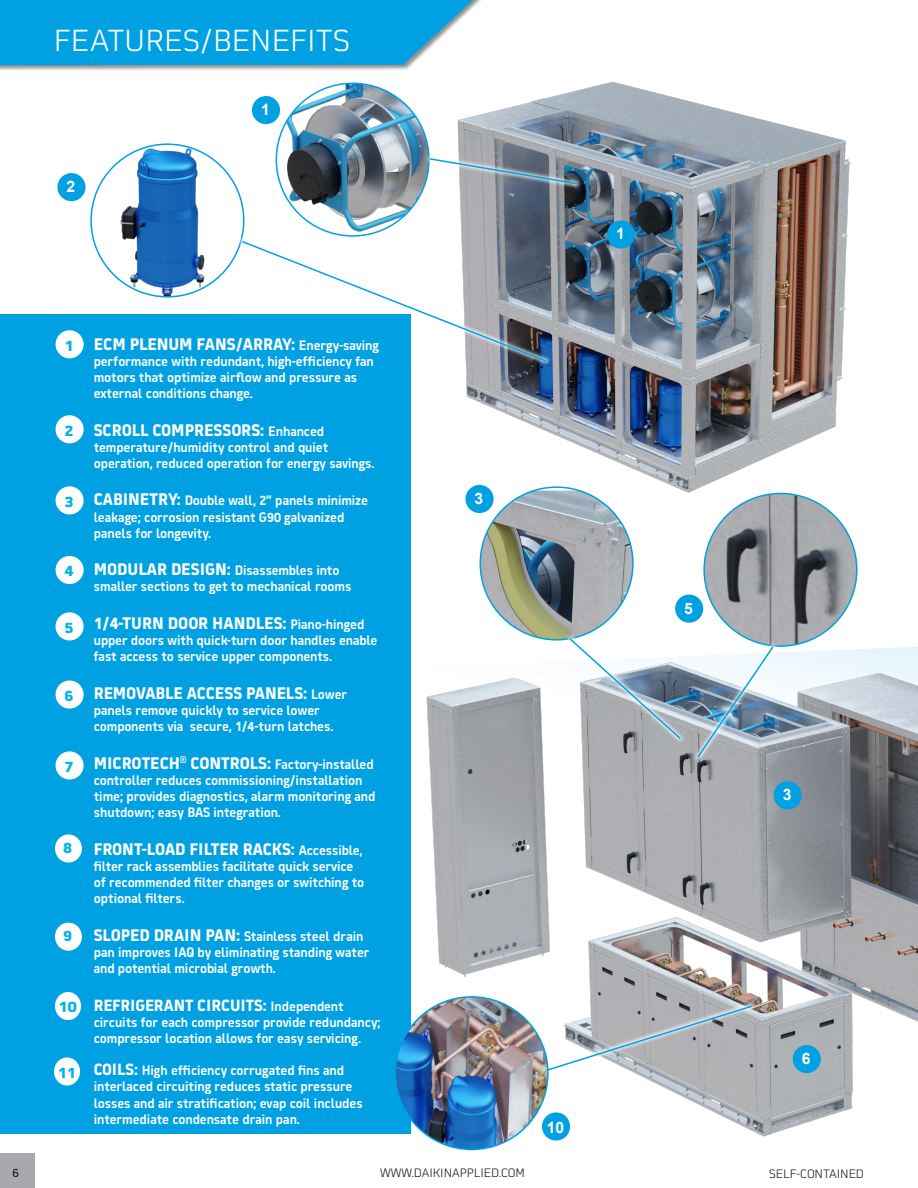
<style>
.page{position:relative;width:918px;height:1188px;background:#fff}
.page>*{position:absolute;margin:0;border:0;box-sizing:border-box;transform-origin:0 0}
.t1{font:300 30px "Martian B Thai";letter-spacing:.005em;color:#fff}
.Callout_Bullet_9_11{font:700 16.5px "Martian B Thai";color:#fff;scale:.88 1}
.Callout_Bullet_9_11-2{font:700 16.05px "Martian B Thai";color:#fff;scale:.88 1}
.Red_Bullet_Lrg_Double{font:700 15.75px "Arial";color:#fff}
.Red_Bullet_Lrg_Double-2{font:700 15px "Martian B Thai";color:#00b4e3}
.Callout_Bullet_9_11-3{font:600 13.5px/16.2px "Martian B Thai";letter-spacing:-.01em;color:#fff;scale:.88 1}
.t2{font:300 12px "Martian B Thai";color:#231f20}
.t3{font:12px "Martian B Thai";color:#201c1d}
.s1{font-weight:600;font-size:13.5px}
.s2{font-weight:700;font-size:16.5px}
.s3{font-weight:700;font-size:16.05px}
</style>
<div class="page">
<div style="left:0;top:314px;width:410px;height:820px;background:#00a1e3"></div>
<div style="left:0;top:0;width:493px;height:71px;background:#231f20;opacity:.5"></div>
<div style="left:0;top:0;width:473px;height:65px;background:#00a1e3"></div>
<div style="left:0;top:1153px;width:34px;height:35px;background:#a8a9ad"></div>
<div style="left:57px;top:173px;width:29px;height:28px;background:#00a1e3;border-radius:50%"></div>
<div style="left:252px;top:96px;width:28px;height:28px;background:#00a1e3;border-radius:50%"></div>
<div style="left:465px;top:485px;width:29px;height:28px;background:#00a1e3;border-radius:50%"></div>
<div style="left:55px;top:834px;width:27px;height:29px;background:#fff;border-radius:50%"></div>
<div style="left:55px;top:923px;width:27px;height:28px;background:#fff;border-radius:50%"></div>
<div style="left:55px;top:992px;width:26px;height:28px;background:#fff;border-radius:50%"></div>
<img style="left:432px;top:49px;width:419px;height:454px">
<img style="left:410px;top:606px;width:508px;height:545px">
<img style="left:480px;top:491px;width:153px;height:149px">
<img style="left:276px;top:83px;width:153px;height:151px">
<img style="left:91px;top:144px;width:153px;height:153px;border-radius:76px">
<svg style="left:425px;top:153px;width:157px;height:37px"></svg>
<svg style="left:428px;top:157px;width:151px;height:28px"></svg>
<svg style="left:237px;top:236px;width:314px;height:131px"></svg>
<svg style="left:240px;top:240px;width:308px;height:123px"></svg>
<svg style="left:565px;top:634px;width:121px;height:110px"></svg>
<svg style="left:568px;top:637px;width:115px;height:104px"></svg>
<img style="left:704px;top:493px;width:153px;height:153px;border-radius:76px">
<svg style="left:692px;top:642px;width:86px;height:120px"></svg>
<img style="left:696px;top:645px;width:79px;height:114px">
<svg style="left:535px;top:1001px;width:222px;height:77px;fill:#b2b2b6"></svg>
<svg style="left:538px;top:1004px;width:216px;height:70px"></svg>
<img style="left:395px;top:997px;width:153px;height:152px;border-radius:76px">
<div style="left:56px;top:330px;width:28px;height:28px;background:#fff;border-radius:50%"></div>
<div style="left:56px;top:415px;width:28px;height:28px;background:#fff;border-radius:50%"></div>
<div style="left:56px;top:486px;width:28px;height:28px;background:#fff;border-radius:50%"></div>
<div style="left:56px;top:556px;width:28px;height:28px;background:#fff;border-radius:50%"></div>
<div style="left:56px;top:612px;width:28px;height:28px;background:#fff;border-radius:50%"></div>
<div style="left:56px;top:681px;width:28px;height:28px;background:#fff;border-radius:50%"></div>
<div style="left:675px;top:595px;width:28px;height:28px;background:#00a1e3;border-radius:50%"></div>
<div style="left:774px;top:781px;width:28px;height:29px;background:#00a1e3;border-radius:50%"></div>
<div style="left:56px;top:751px;width:28px;height:29px;background:#fff;border-radius:50%"></div>
<div style="left:793px;top:1045px;width:28px;height:28px;background:#00a1e3;border-radius:50%"></div>
<div style="left:54px;top:1057px;width:26px;height:29px;background:#fff;border-radius:50%"></div>
<div style="left:607px;top:221px;width:28px;height:28px;background:#00a1e3;border-radius:50%"></div>
<p class="t1" style="left:54px;top:17px;width:298px">FEATURES/BENEFITS</p>
<p class="Red_Bullet_Lrg_Double" style="left:67px;top:175px;width:10px">2</p>
<p class="Red_Bullet_Lrg_Double" style="left:261px;top:98px;width:10px">1</p>
<p class="Red_Bullet_Lrg_Double" style="left:616px;top:223px;width:10px">1</p>
<p class="t3" style="left:13px;top:1163px;width:8px">6</p>
<p class="Red_Bullet_Lrg_Double-2" style="left:65px;top:332px;width:11px">1</p>
<p class="Red_Bullet_Lrg_Double-2" style="left:65px;top:417px;width:11px">2</p>
<p class="Red_Bullet_Lrg_Double-2" style="left:65px;top:488px;width:11px">3</p>
<p class="Red_Bullet_Lrg_Double-2" style="left:65px;top:558px;width:11px">4</p>
<p class="Red_Bullet_Lrg_Double-2" style="left:65px;top:614px;width:11px">5</p>
<p class="Red_Bullet_Lrg_Double-2" style="left:65px;top:683px;width:11px">6</p>
<p class="Red_Bullet_Lrg_Double-2" style="left:65px;top:753px;width:11px">7</p>
<p class="Red_Bullet_Lrg_Double-2" style="left:63px;top:835px;width:11px">8</p>
<p class="Red_Bullet_Lrg_Double-2" style="left:63px;top:923px;width:11px">9</p>
<p class="Red_Bullet_Lrg_Double-2" style="left:59px;top:994px;width:20px">10</p>
<p class="Red_Bullet_Lrg_Double-2" style="left:58px;top:1060px;width:20px">11</p>
<p class="Callout_Bullet_9_11" style="left:94px;top:330px;width:326px">ECM PLENUM FANS/ARRAY: <span class="s1">Energy-saving</span></p>
<p class="Callout_Bullet_9_11-3" style="left:94px;top:351px;width:320px">performance with redundant, high-efficiency fan motors that optimize airflow and pressure as external conditions change.</p>
<p class="Callout_Bullet_9_11" style="left:94px;top:416px;width:264px">SCROLL COMPRESSORS: <span class="s1">Enhanced</span></p>
<p class="Callout_Bullet_9_11-3" style="left:94px;top:437px;width:321px">temperature/humidity control and quiet operation, reduced operation for energy savings.</p>
<p class="Callout_Bullet_9_11-3" style="left:94px;top:491px;width:313px"><span class="s2">CABINETRY:</span> Double wall, 2” panels minimize leakage; corrosion resistant G90 galvanized panels for longevity.</p>
<p class="Callout_Bullet_9_11-3" style="left:94px;top:561px;width:294px"><span class="s2">MODULAR DESIGN:</span> Disassembles into smaller sections to get to mechanical rooms</p>
<p class="Callout_Bullet_9_11" style="left:94px;top:609px;width:309px">1/4-TURN DOOR HANDLES: <span class="s1">Piano-hinged</span></p>
<p class="Callout_Bullet_9_11-3" style="left:94px;top:631px;width:324px">upper doors with quick-turn door handles enable fast access to service upper components.</p>
<p class="Callout_Bullet_9_11" style="left:94px;top:679px;width:289px">REMOVABLE ACCESS PANELS: <span class="s1">Lower</span></p>
<p class="Callout_Bullet_9_11-3" style="left:94px;top:701px;width:274px">panels remove quickly to service lower components via secure, 1/4-turn latches.</p>
<p class="Callout_Bullet_9_11" style="left:94px;top:749px;width:320px">MICROTECH<sup>®</sup> CONTROLS: <span class="s1">Factory-installed</span></p>
<p class="Callout_Bullet_9_11-3" style="left:94px;top:771px;width:322px">controller reduces commissioning/installation time; provides diagnostics, alarm monitoring and shutdown; easy BAS integration.</p>
<p class="Callout_Bullet_9_11" style="left:94px;top:835px;width:307px">FRONT-LOAD FILTER RACKS: <span class="s1">Accessible,</span></p>
<p class="Callout_Bullet_9_11-3" style="left:94px;top:857px;width:309px">filter rack assemblies facilitate quick service of recommended filter changes or switching to optional filters.</p>
<p class="Callout_Bullet_9_11-3" style="left:94px;top:926px;width:315px"><span class="s2">SLOPED DRAIN PAN:</span> Stainless steel drain pan improves IAQ by eliminating standing water and potential microbial growth.</p>
<p class="Callout_Bullet_9_11-2" style="left:94px;top:991px;width:285px">REFRIGERANT CIRCUITS: <span class="s1">Independent</span></p>
<p class="Callout_Bullet_9_11-3" style="left:94px;top:1013px;width:327px">circuits for each compressor provide redundancy; compressor location allows for easy servicing.</p>
<p class="Callout_Bullet_9_11-3" style="left:94px;top:1061px;width:307px"><span class="s3">COILS:</span> High efficiency corrugated fins and interlaced circuiting reduces static pressure losses and air stratification; evap coil includes intermediate condensate drain pan.</p>
<p class="Red_Bullet_Lrg_Double" style="left:475px;top:487px;width:10px">3</p>
<p class="Red_Bullet_Lrg_Double" style="left:547px;top:1116px;width:19px">10</p>
<p class="Red_Bullet_Lrg_Double" style="left:684px;top:597px;width:10px">5</p>
<p class="Red_Bullet_Lrg_Double" style="left:783px;top:784px;width:10px">3</p>
<p class="Red_Bullet_Lrg_Double" style="left:802px;top:1047px;width:10px">6</p>
<p class="t2" style="left:380px;top:1164px;width:146px">WWW.DAIKINAPPLIED.COM</p>
<p class="t2" style="left:769px;top:1165px;width:96px">SELF-CONTAINED</p>
</div>
